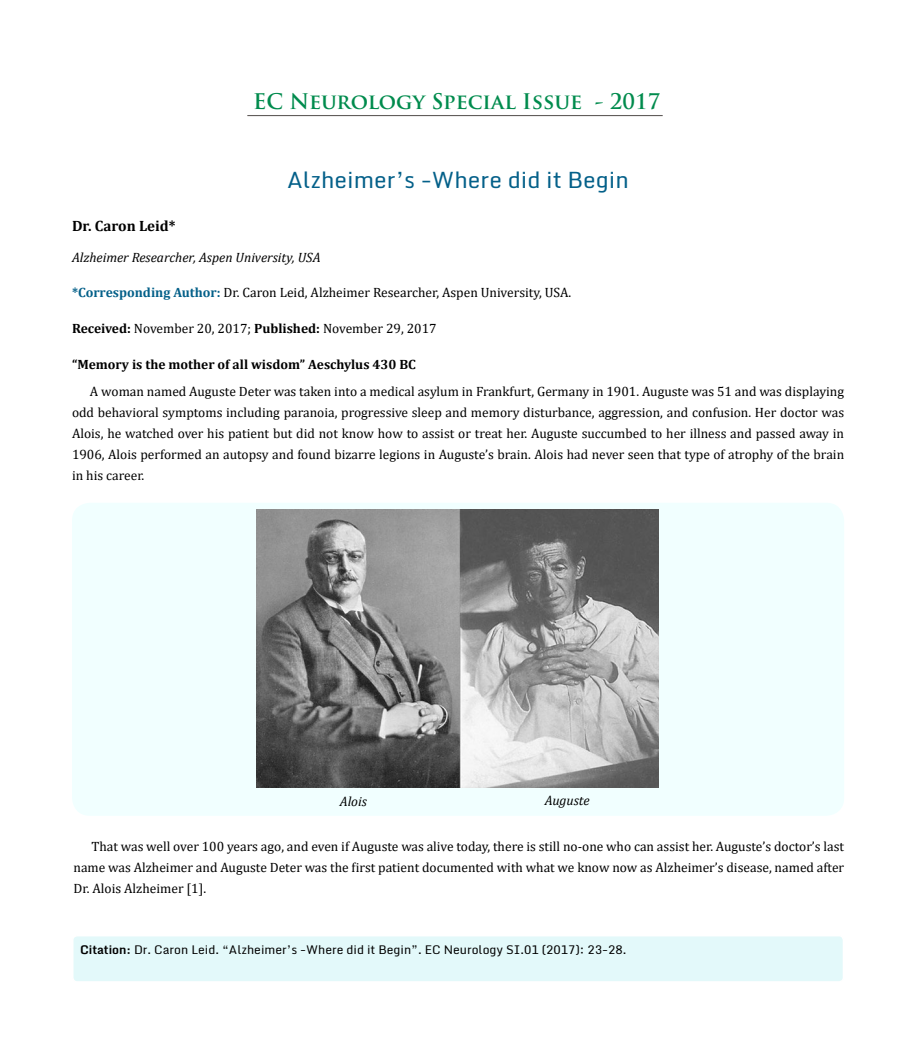
<style>
.page{position:relative;width:918px;height:1037px;background:#fff}
.page>*{position:absolute;margin:0;border:0;box-sizing:border-box;transform-origin:0 0}
.t1{font:22.5px "Monda";color:#046089}
.t2{font:700 21px "Trajan Pro";color:#008b4d}
.t3{font:700 15px "Cambria";color:#000}
.t4{font:13.5px/21px "Cambria";color:#000;text-align:justify}
.t5{font:italic 13.5px "Cambria";color:#000}
.t6{font:700 13.5px "Cambria";color:#000}
.t7{font:12px "Monda";color:#000}
.s1{font-weight:700;color:#046089}
.s2{font-weight:700}
</style>
<div class="page">
<div style="left:73px;top:935px;width:770px;height:46px;background:#e3f9fa;border-radius:4px"></div>
<div style="left:72px;top:934px;width:772px;height:48px;border:2px solid #fff;border-radius:4px"></div>
<hr style="left:247px;top:115px;width:416px;height:1px;background:#625d5b">
<div style="left:72px;top:502px;width:772px;height:313px;background:#f1ffff;border-radius:18px"></div>
<img style="left:256px;top:509px;width:402px;height:278px">
<h2 class="t2" style="left:253px;top:88px;width:409px">EC Neurology Special Issue - 2017</h2>
<h1 class="t1" style="left:287px;top:165px;width:343px">Alzheimer’s -Where did it Begin</h1>
<p class="t3" style="left:72px;top:215px;width:105px">Dr. Caron Leid*</p>
<p class="t5" style="left:72px;top:248px;width:250px">Alzheimer Researcher, Aspen University, USA</p>
<p class="t4" style="left:72px;top:281px;width:501px"><span class="s1">*Corresponding Author:</span> Dr. Caron Leid, Alzheimer Researcher, Aspen University, USA.</p>
<p class="t4" style="left:72px;top:318px;width:366px"><span class="s2">Received:</span> November 20, 2017; <span class="s2">Published:</span> November 29, 2017</p>
<p class="t6" style="left:72px;top:355px;width:346px">“Memory is the mother of all wisdom” Aeschylus 430 BC</p>
<p class="t4" style="left:72px;top:380px;width:774px;text-indent:18px">A woman named Auguste Deter was taken into a medical asylum in Frankfurt, Germany in 1901. Auguste was 51 and was displaying odd behavioral symptoms including paranoia, progressive sleep and memory disturbance, aggression, and confusion. Her doctor was Alois, he watched over his patient but did not know how to assist or treat her. Auguste succumbed to her illness and passed away in 1906, Alois performed an autopsy and found bizarre legions in Auguste’s brain. Alois had never seen that type of atrophy of the brain in his career.</p>
<p class="t5" style="left:340px;top:791px;width:29px">Alois</p>
<p class="t5" style="left:545px;top:791px;width:46px">Auguste</p>
<p class="t4" style="left:74px;top:836px;width:772px;text-indent:18px">That was well over 100 years ago, and even if Auguste was alive today, there is still no-one who can assist her. Auguste’s doctor’s last name was Alzheimer and Auguste Deter was the first patient documented with what we know now as Alzheimer’s disease, named after Dr. Alois Alzheimer [1].</p>
<p class="t7" style="left:80px;top:941px;width:548px"><span class="s2">Citation:</span> Dr. Caron Leid. “Alzheimer’s -Where did it Begin”. EC Neurology SI.01 (2017): 23-28.</p>
</div>
